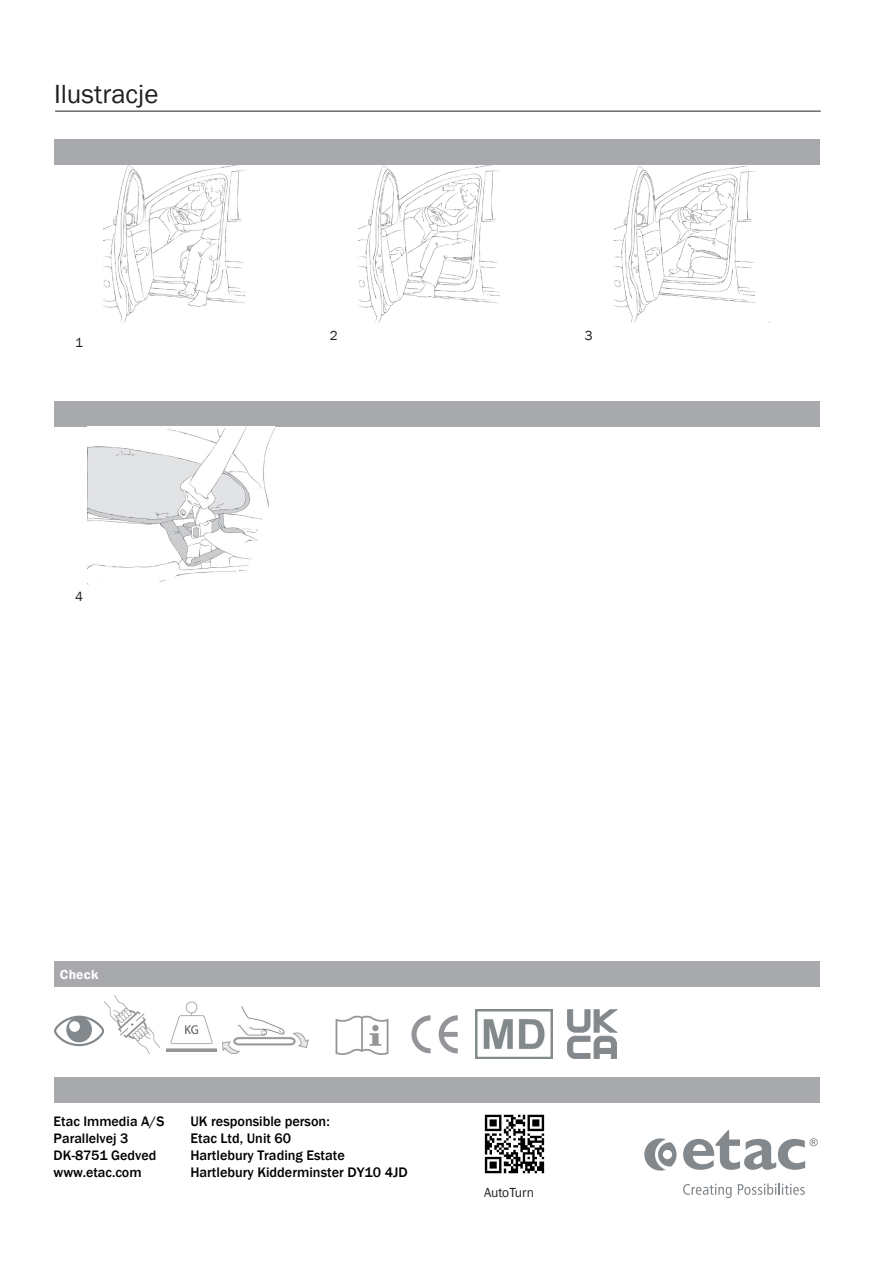
<style>
.page{position:relative;width:893px;height:1263px;background:#fff}
.page>*{position:absolute;margin:0;border:0;box-sizing:border-box;transform-origin:0 0}
.t1{font:27px "Franklin Gothic";color:#231f20}
.t2{font:500 14.25px/17.1px "Franklin Gothic";color:#000001}
.t3{font:500 14.1px/16.8px "Franklin Gothic";color:#000001}
.Underrubrik_1{font:13.5px "Franklin Gothic";color:#231f20}
.t4{font:600 13.5px "Franklin Gothic";letter-spacing:.025em;color:#fff}
</style>
<div class="page">
<hr style="left:55px;top:111px;width:766px;height:1px;background:#231f20">
<svg style="left:683px;top:1130px;width:135px;height:40px"></svg>
<svg style="left:644px;top:1138px;width:33px;height:32px"></svg>
<svg style="left:683px;top:1184px;width:49px;height:14px"></svg>
<svg style="left:738px;top:1183px;width:67px;height:12px"></svg>
<img style="left:222px;top:1006px;width:87px;height:48px">
<img style="left:166px;top:1001px;width:51px;height:50px">
<svg style="left:54px;top:1016px;width:50px;height:30px"></svg>
<div style="left:66px;top:1017px;width:26px;height:25px;background:#83888c;border-radius:50%"></div>
<div style="left:69px;top:1021px;width:11px;height:11px;background:#fff;border-radius:50%"></div>
<div style="left:54px;top:961px;width:766px;height:26px;background:#a8a9ad"></div>
<div style="left:54px;top:1077px;width:766px;height:25px;background:#a8a9ad"></div>
<svg style="left:411px;top:1015px;width:20px;height:38px"></svg>
<svg style="left:439px;top:1015px;width:19px;height:38px"></svg>
<img style="left:484px;top:1114px;width:61px;height:60px">
<img style="left:335px;top:1015px;width:54px;height:40px">
<div style="left:54px;top:140px;width:765px;height:25px;background:#a8a9ad"></div>
<img style="left:103px;top:165px;width:143px;height:157px">
<img style="left:358px;top:165px;width:142px;height:157px">
<img style="left:614px;top:165px;width:142px;height:157px">
<div style="left:54px;top:401px;width:765px;height:26px;background:#a8a9ad"></div>
<img style="left:88px;top:427px;width:187px;height:155px">
<img style="left:104px;top:995px;width:55px;height:58px">
<img style="left:476px;top:1009px;width:76px;height:50px">
<svg style="left:567px;top:1009px;width:50px;height:50px"></svg>
<p class="t1" style="left:54px;top:78px;width:106px">Ilustracje</p>
<p class="Underrubrik_1" style="left:75px;top:334px;width:9px">1</p>
<p class="Underrubrik_1" style="left:75px;top:588px;width:9px">4</p>
<p class="t4" style="left:60px;top:966px;width:40px">Check</p>
<p class="Underrubrik_1" style="left:330px;top:327px;width:9px">2</p>
<p class="Underrubrik_1" style="left:585px;top:327px;width:9px">3</p>
<p class="t3" style="left:54px;top:1113px;width:112px">Etac Immedia A/S<br>Parallelvej 3<br>DK-8751 Gedved www.etac.com</p>
<p class="t2" style="left:190px;top:1112px;width:219px">UK responsible person:<br>Etac Ltd, Unit 60<br>Hartlebury Trading Estate<br>Hartlebury Kidderminster DY10 4JD</p>
<p class="Underrubrik_1" style="left:484px;top:1184px;width:51px">AutoTurn</p>
</div>
